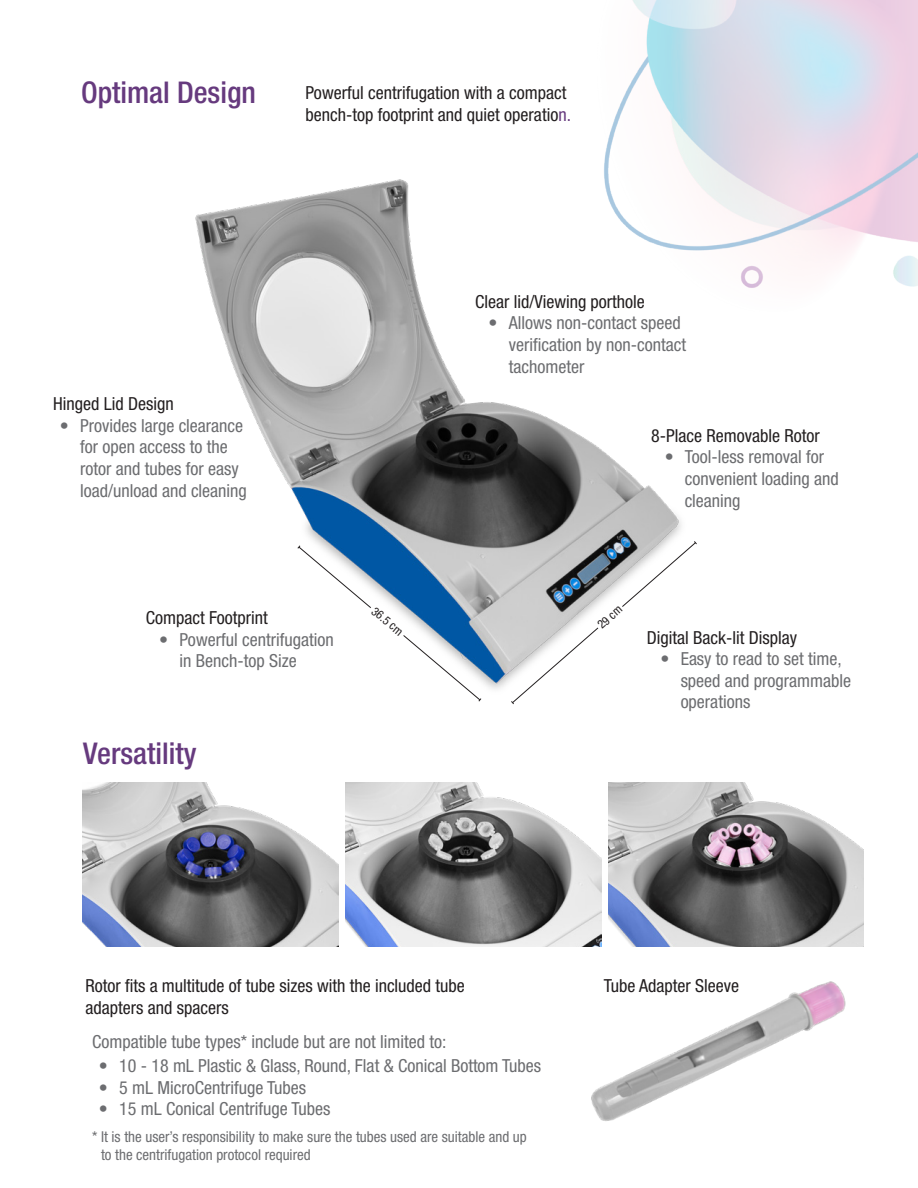
<style>
.page{position:relative;width:918px;height:1188px;background:#fff}
.page>*{position:absolute;margin:0;border:0;box-sizing:border-box;transform-origin:0 0}
.t1{font:500 condensed 30px "Helvetica Neue LT Std";color:#663a7e}
.t2{font:condensed 18px/21.6px "Helvetica Neue LT Std";color:#6c6d70}
.t3{font:condensed 18px/21.6px "Helvetica Neue LT Std";color:#231f20}
.t4{font:condensed 15px/18px "Helvetica Neue LT Std";color:#6c6d70}
.t5{font:condensed 12px "Helvetica Neue LT Std";color:#231f20}
.s1{color:#663a7e}
</style>
<div class="page">
<img style="left:605px;top:0;width:313px;height:288px">
<img style="left:345px;top:783px;width:256px;height:164px">
<img style="left:195px;top:156px;width:504px;height:533px">
<svg style="left:510px;top:540px;width:188px;height:165px"></svg>
<svg style="left:297px;top:545px;width:185px;height:157px"></svg>
<img style="left:83px;top:783px;width:256px;height:164px">
<img style="left:608px;top:783px;width:256px;height:164px">
<img style="left:591px;top:981px;width:255px;height:140px">
<p class="t1" style="left:81px;top:75px;width:176px">Optimal Design</p>
<p class="t3" style="left:306px;top:82px;width:267px">Powerful centrifugation with a compact bench-top footprint and quiet operatio<span class="s1">n.</span></p>
<p class="t3" style="left:53px;top:393px;width:122px">Hinged Lid Design</p>
<p class="t2" style="left:80px;top:415px;width:168px;text-indent:-20px">• Provides large clearance for open access to the rotor and tubes for easy load/unload and cleaning</p>
<p class="t3" style="left:475px;top:291px;width:171px">Clear lid/Viewing porthole</p>
<p class="t2" style="left:509px;top:312px;width:179px;text-indent:-20px">• Allows non-contact speed verification by non-contact tachometer</p>
<p class="t3" style="left:651px;top:424px;width:170px">8-Place Removable Rotor</p>
<p class="t2" style="left:685px;top:446px;width:155px;text-indent:-20px">• Tool-less removal for convenient loading and cleaning</p>
<p class="t3" style="left:146px;top:607px;width:123px">Compact Footprint</p>
<p class="t2" style="left:180px;top:628px;width:156px;text-indent:-20px">• Powerful centrifugation in Bench-top Size</p>
<p class="t1" style="left:83px;top:735px;width:115px">Versatility</p>
<p class="t5" style="left:378px;top:604px;width:38px;rotate:39deg">36.5 cm</p>
<p class="t5" style="left:595px;top:621px;width:30px;rotate:-42deg">29 cm</p>
<p class="t3" style="left:647px;top:626px;width:152px">Digital Back-lit Display</p>
<p class="t2" style="left:681px;top:648px;width:172px;text-indent:-20px">• Easy to read to set time, speed and programmable operations</p>
<p class="t3" style="left:85px;top:975px;width:381px">Rotor fits a multitude of tube sizes with the included tube</p>
<p class="t3" style="left:85px;top:997px;width:145px">adapters and spacers</p>
<p class="t2" style="left:92px;top:1030px;width:356px">Compatible tube types* include but are not limited to:</p>
<p class="t2" style="left:99px;top:1055px;width:444px">• 10 - 18 mL Plastic &amp; Glass, Round, Flat &amp; Conical Bottom Tubes</p>
<p class="t2" style="left:99px;top:1076px;width:209px">• 5 mL MicroCentrifuge Tubes</p>
<p class="t2" style="left:99px;top:1098px;width:233px">• 15 mL Conical Centrifuge Tubes</p>
<p class="t4" style="left:101px;top:1128px;width:427px;text-indent:-9px">* It is the user’s responsibility to make sure the tubes used are suitable and up to the centrifugation protocol required</p>
<p class="t3" style="left:604px;top:975px;width:137px">Tube Adapter Sleeve</p>
</div>
